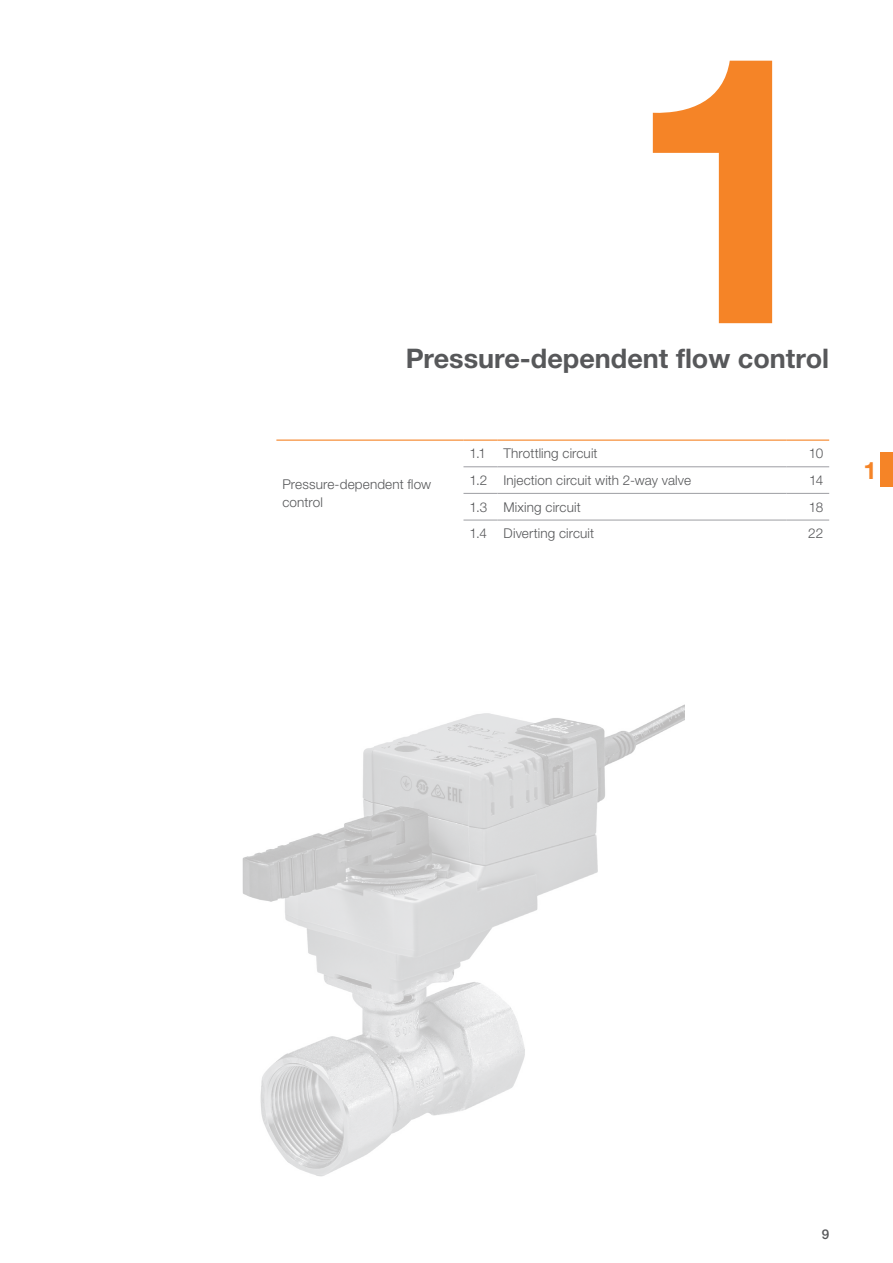
<style>
.page{position:relative;width:893px;height:1263px;background:#fff}
.page>*{position:absolute;margin:0;border:0;box-sizing:border-box;transform-origin:0 0}
.t1{font:700 375px "Helvetica Neue LTW1 G";color:#f58427}
.t2{font:700 27px "Helvetica Neue LTW1 G";color:#57585a}
.t3{font:700 24px "Helvetica Neue LTW1 G";color:#f58427}
.t4{font:300 13.5px/18px "Helvetica Neue LTW1 G";letter-spacing:.01em;color:#57585a}
.t5{font:500 13.5px "Helvetica Neue LTW1 G";color:#57585a}
</style>
<div class="page">
<div style="left:880px;top:453px;width:13px;height:34px;background:#f58427"></div>
<img style="left:242px;top:705px;width:442px;height:472px">
<hr style="left:463px;top:440px;width:34px;height:1px;background:#f58427">
<hr style="left:497px;top:440px;width:290px;height:1px;background:#f58427">
<hr style="left:787px;top:440px;width:42px;height:1px;background:#f58427">
<hr style="left:276px;top:440px;width:187px;height:1px;background:#f58427">
<hr style="left:463px;top:466px;width:34px;height:1px;background:#a8a9ad">
<hr style="left:497px;top:466px;width:290px;height:1px;background:#a8a9ad">
<hr style="left:787px;top:466px;width:42px;height:1px;background:#a8a9ad">
<hr style="left:463px;top:493px;width:34px;height:1px;background:#a8a9ad">
<hr style="left:497px;top:493px;width:290px;height:1px;background:#a8a9ad">
<hr style="left:787px;top:493px;width:42px;height:1px;background:#a8a9ad">
<hr style="left:463px;top:519px;width:34px;height:2px;background:#a8a9ad">
<hr style="left:497px;top:519px;width:290px;height:2px;background:#a8a9ad">
<hr style="left:787px;top:519px;width:42px;height:2px;background:#a8a9ad">
<h1 class="t1" style="left:625px;top:-42px;width:210px">1</h1>
<h2 class="t2" style="left:406px;top:342px;width:425px">Pressure-dependent flow control</h2>
<p class="t4" style="left:282px;top:475px;width:150px">Pressure-dependent flow control</p>
<p class="t4" style="left:469px;top:444px;width:18px">1.1</p>
<p class="t4" style="left:503px;top:444px;width:96px">Throttling circuit</p>
<p class="t4" style="left:809px;top:444px;width:16px">10</p>
<p class="t4" style="left:469px;top:471px;width:223px">1.2 Injection circuit with 2-way valve</p>
<p class="t4" style="left:809px;top:471px;width:16px">14</p>
<p class="t4" style="left:469px;top:498px;width:113px">1.3 Mixing circuit</p>
<p class="t4" style="left:809px;top:498px;width:16px">18</p>
<p class="t4" style="left:469px;top:524px;width:126px">1.4 Diverting circuit</p>
<p class="t4" style="left:808px;top:524px;width:16px">22</p>
<h3 class="t3" style="left:863px;top:455px;width:15px">1</h3>
<p class="t5" style="left:822px;top:1226px;width:9px">9</p>
</div>
